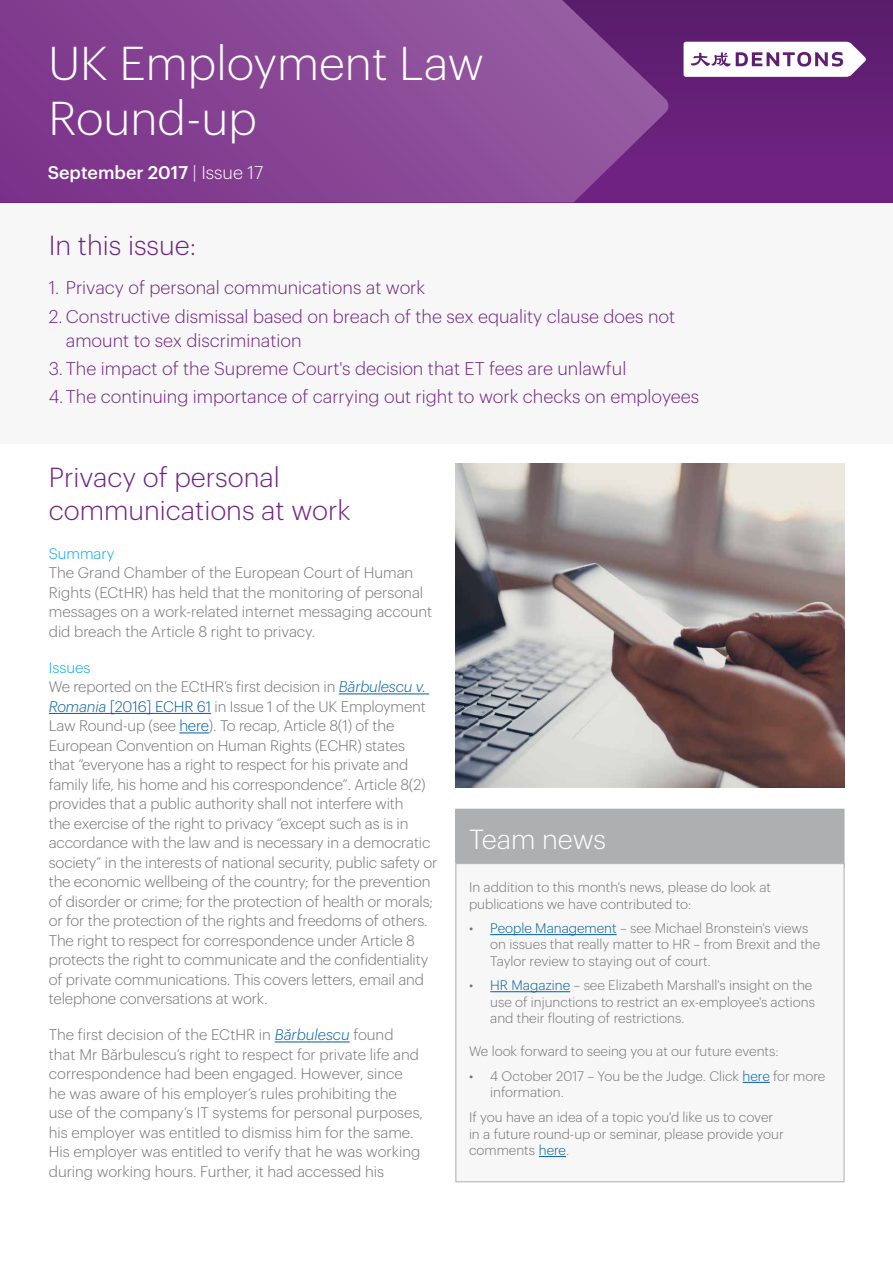
<style>
.page{position:relative;width:893px;height:1263px;background:#fff}
.page>*{position:absolute;margin:0;border:0;box-sizing:border-box;transform-origin:0 0}
.t1{font:300 46.5px/55.5px "Dentons Sans";color:#fff}
.t2{font:300 27px/33px "Dentons Sans";color:#702283}
.t3{font:300 27px "Dentons Sans";color:#fff}
.t4{font:300 18px/24px "Dentons Sans";color:#702283}
.t5{font:500 18px "Dentons Sans";color:#fff}
.t6{font:300 15px/19.5px "Dentons Sans";letter-spacing:-.01em;color:#717376}
.t7{font:300 15px "Dentons Sans";color:#00a9e8}
.t8{font:300 13.5px/16.2px "Dentons Sans";color:#717376}
.s1{font-weight:300}
.s2{color:#00a9e8}
.s3{font-style:italic;color:#005ea1}
.s4{color:#005ea1}
</style>
<div class="page">
<div style="left:0;top:198px;width:893px;height:246px;background:#f7f7f7"></div>
<div style="left:0;top:0;width:893px;height:202px;background:linear-gradient(to bottom,#581c6a,#722386)"></div>
<svg style="left:0;top:0;width:669px;height:202px;background:#864493"></svg>
<svg style="left:684px;top:42px;width:182px;height:35px"></svg>
<div style="left:456px;top:809px;width:388px;height:58px;background:#adafb0"></div>
<div style="left:456px;top:864px;width:388px;height:318px;background:#f7f7f7"></div>
<hr style="left:490px;top:934px;width:127px;height:1px;background:#005ea1">
<hr style="left:490px;top:991px;width:80px;height:1px;background:#005ea1">
<svg style="left:742px;top:1082px;width:28px;height:1px"></svg>
<svg style="left:539px;top:1156px;width:27px;height:1px"></svg>
<div style="left:455px;top:863px;width:389px;height:319px;border:1px solid #adafb0"></div>
<hr style="left:339px;top:693px;width:90px;height:1px;background:#005ea1">
<hr style="left:49px;top:713px;width:162px;height:1px;background:#005ea1">
<hr style="left:179px;top:732px;width:30px;height:1px;background:#005ea1">
<hr style="left:275px;top:1041px;width:75px;height:1px;background:#005ea1">
<img style="left:455px;top:463px;width:390px;height:324px">
<h1 class="t1" style="left:49px;top:32px;width:437px">UK Employment Law<br>Round-up</h1>
<p class="t5" style="left:48px;top:158px;width:217px">September 2017 <span class="s1">| Issue 17</span></p>
<h2 class="t2" style="left:49px;top:227px;width:149px">In this issue:</h2>
<p class="t4" style="left:49px;top:274px;width:378px">1. Privacy of personal communications at work</p>
<p class="t4" style="left:66px;top:303px;width:611px;text-indent:-17px">2. Constructive dismissal based on breach of the sex equality clause does not amount to sex discrimination</p>
<p class="t4" style="left:49px;top:353px;width:652px;line-height:28.2px">3. The impact of the Supreme Court's decision that ET fees are unlawful<br>4.The continuing importance of carrying out right to work checks on employees</p>
<h2 class="t2" style="left:49px;top:458px;width:303px">Privacy of personal communications at work</h2>
<p class="t7" style="left:49px;top:542px;width:67px">Summary</p>
<p class="t6" style="left:49px;top:562px;width:385px">The Grand Chamber of the European Court of Human Rights (ECtHR) has held that the monitoring of personal messages on a work-related internet messaging account did breach the Article 8 right to privacy.</p>
<p class="t6" style="left:49px;top:656px;width:390px"><span class="s2">Issues<br></span>We reported on the ECtHR’s first decision in <span class="s3">Bărbulescu v.<br>Romania</span> <span class="s4">[2016] ECHR 61</span> in Issue 1 of the UK Employment Law Round-up (see <span class="s4">here</span>). To recap, Article 8(1) of the European Convention on Human Rights (ECHR) states<br>that “everyone has a right to respect for his private and family life, his home and his correspondence”. Article 8(2) provides that a public authority shall not interfere with<br>the exercise of the right to privacy “except such as is in accordance with the law and is necessary in a democratic society” in the interests of national security, public safety or the economic wellbeing of the country; for the prevention of disorder or crime; for the protection of health or morals; or for the protection of the rights and freedoms of others.<br>The right to respect for correspondence under Article 8 protects the right to communicate and the confidentiality of private communications. This covers letters, email and telephone conversations at work.</p>
<p class="t6" style="left:49px;top:1024px;width:376px">The first decision of the ECtHR in <span class="s3">Bărbulescu</span> found that Mr Bărbulescu’s right to respect for private life and correspondence had been engaged. However, since he was aware of his employer’s rules prohibiting the use of the company’s IT systems for personal purposes, his employer was entitled to dismiss him for the same.<br>His employer was entitled to verify that he was working during working hours. Further, it had accessed his</p>
<h2 class="t3" style="left:469px;top:819px;width:139px">Team news</h2>
<p class="t8" style="left:469px;top:878px;width:304px">In addition to this month's news, please do look at publications we have contributed to:</p>
<p class="t8" style="left:490px;top:919px;width:332px;text-indent:-21px">• <span class="s4">People Management</span> – see Michael Bronstein's views on issues that really matter to HR – from Brexit and the<br>Taylor review to staying out of court.</p>
<p class="t8" style="left:490px;top:976px;width:326px;text-indent:-21px">• <span class="s4">HR Magazine</span> – see Elizabeth Marshall's insight on the use of injunctions to restrict an ex-employee's actions and their flouting of restrictions.</p>
<p class="t8" style="left:469px;top:1042px;width:311px">We look forward to seeing you at our future events:</p>
<p class="t8" style="left:490px;top:1067px;width:337px;text-indent:-21px">• 4 October 2017 – You be the Judge. Click <span class="s4">here</span> for more information.</p>
<p class="t8" style="left:469px;top:1108px;width:316px">If you have an idea of a topic you'd like us to cover in a future round-up or seminar, please provide your comments <span class="s4">here</span>.</p>
</div>
